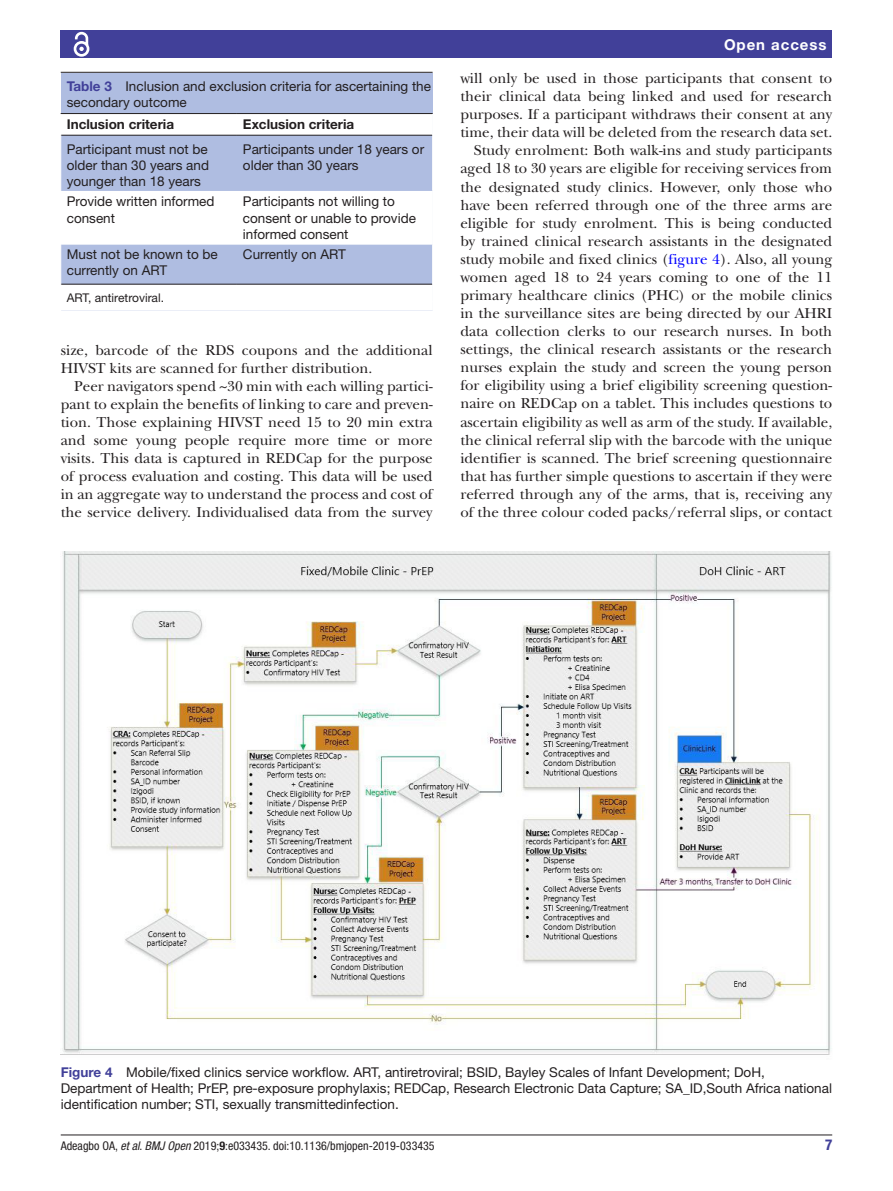
<style>
.page{position:relative;width:893px;height:1191px;background:#fff}
.page>*{position:absolute;margin:0;border:0;box-sizing:border-box;transform-origin:0 0}
.t1{font:15px/18px "New Baskerville";color:#231f20}
.t2{font:700 15px "Helvetica Neue LT Std";letter-spacing:.065em;color:#fff}
.t3{font:700 condensed 15px "Helvetica Neue LT Std";color:#414099}
.t4{font:13.5px/16.2px "Helvetica Neue LT Std";color:#231f20}
.t5{font:700 13.5px "Helvetica Neue LT Std";color:#231f20}
.t6{font:condensed 12px "Helvetica Neue LT Std";color:#231f20}
.t7{font:12px "Helvetica Neue LT Std";color:#231f20}
.s1{font-weight:700;color:#414099}
.s2{color:#00f}
.s3{font-style:italic}
.s4{font-weight:700}
</style>
<div class="page">
<hr style="left:61px;top:1134px;width:771px;height:1px;background:#231f20">
<div style="left:61px;top:31px;width:771px;height:27px;background:#414099"></div>
<svg style="left:73px;top:31px;width:17px;height:26px"></svg>
<img style="left:61px;top:551px;width:771px;height:504px">
<div style="left:61px;top:73px;width:372px;height:238px;background:#afbde1"></div>
<hr style="left:61px;top:72px;width:372px;height:1px;background:#231f20">
<div style="left:61px;top:114px;width:371px;height:197px;background:#fff"></div>
<svg style="left:61px;top:136px;width:371px;height:148px"></svg>
<hr style="left:61px;top:113px;width:176px;height:1px;background:#231f20">
<hr style="left:61px;top:135px;width:176px;height:1px;background:#231f20">
<hr style="left:237px;top:113px;width:196px;height:1px;background:#231f20">
<hr style="left:237px;top:135px;width:195px;height:1px;background:#231f20">
<hr style="left:237px;top:284px;width:195px;height:1px;background:#231f20">
<hr style="left:61px;top:284px;width:176px;height:1px;background:#231f20">
<svg style="left:432px;top:114px;width:1px;height:21px"></svg>
<hr style="left:432px;top:135px;width:1px;height:56px;background:#fff">
<hr style="left:432px;top:191px;width:1px;height:54px;background:#fff">
<hr style="left:432px;top:245px;width:1px;height:39px;background:#fff">
<svg style="left:432px;top:284px;width:1px;height:27px"></svg>
<hr style="left:67px;top:301px;width:366px;height:1px;background:#fff">
<p class="t4" style="left:67px;top:77px;width:366px"><span class="s1">Table 3</span> Inclusion and exclusion criteria for ascertaining the secondary outcome</p>
<p class="t5" style="left:67px;top:116px;width:109px">Inclusion criteria</p>
<p class="t5" style="left:243px;top:116px;width:113px">Exclusion criteria</p>
<p class="t4" style="left:67px;top:141px;width:144px;text-align:justify">Participant must not be older than 30 years and younger than 18 years</p>
<p class="t4" style="left:243px;top:141px;width:183px">Participants under 18 years or older than 30 years</p>
<p class="t4" style="left:67px;top:193px;width:149px">Provide written informed consent</p>
<p class="t4" style="left:243px;top:193px;width:175px">Participants not willing to consent or unable to provide informed consent</p>
<p class="t4" style="left:67px;top:246px;width:153px">Must not be known to be currently on ART</p>
<p class="t4" style="left:243px;top:246px;width:105px">Currently on ART</p>
<p class="t7" style="left:67px;top:290px;width:99px">ART, antiretroviral.</p>
<p class="t1" style="left:61px;top:341px;width:373px">size, barcode of the RDS coupons and the additional<br>HIVST kits are scanned for further distribution.</p>
<p class="t1" style="left:61px;top:377px;width:373px;text-align:justify;text-indent:14px">Peer navigators spend ~30 min with each willing partici&shy;pant to explain the benefits of linking to care and preven&shy;tion. Those explaining HIVST need 15 to 20 min extra and some young people require more time or more visits. This data is captured in REDCap for the purpose of process evaluation and costing. This data will be used in an aggregate way to understand the process and cost of the service delivery. Individualised data from the survey</p>
<p class="t2" style="left:724px;top:35px;width:104px">Open access</p>
<p class="t1" style="left:460px;top:69px;width:373px;text-align:right">will only be used in those participants that consent to their clinical data being linked and used for research purposes. If a participant withdraws their consent at any time, their data will be deleted from the research data set.<br>Study enrolment: Both walk-ins and study participants aged 18 to 30 years are eligible for receiving services from the designated study clinics. However, only those who have been referred through one of the three arms are eligible for study enrolment. This is being conducted by trained clinical research assistants in the designated study mobile and fixed clinics (<span class="s2">figure 4</span>). Also, all young women aged 18 to 24 years coming to one of the 11 primary healthcare clinics (PHC) or the mobile clinics in the surveillance sites are being directed by our AHRI data collection clerks to our research nurses. In both settings, the clinical research assistants or the research nurses explain the study and screen the young person for eligibility using a brief eligibility screening question&shy;naire on REDCap on a tablet. This includes questions to ascertain eligibility as well as arm of the study. If available, the clinical referral slip with the barcode with the unique identifier is scanned. The brief screening questionnaire that has further simple questions to ascertain if they were referred through any of the arms, that is, receiving any of the three colour coded packs/referral slips, or contact</p>
<p class="t4" style="left:61px;top:1063px;width:773px"><span class="s1">Figure 4</span> Mobile/fixed clinics service workflow. ART, antiretroviral; BSID, Bayley Scales of Infant Development; DoH,<br>Department of Health; PrEP, pre-exposure prophylaxis; REDCap, Research Electronic Data Capture; SA_ID,South Africa national identification number; STI, sexually transmittedinfection.</p>
<p class="t6" style="left:61px;top:1138px;width:375px">Adeagbo OA, <span class="s3">et al</span>. <span class="s3">BMJ Open</span> 2019;<span class="s4">9</span>:e033435. doi:10.1136/bmjopen-2019-033435</p>
<p class="t3" style="left:825px;top:1135px;width:9px">7</p>
</div>
